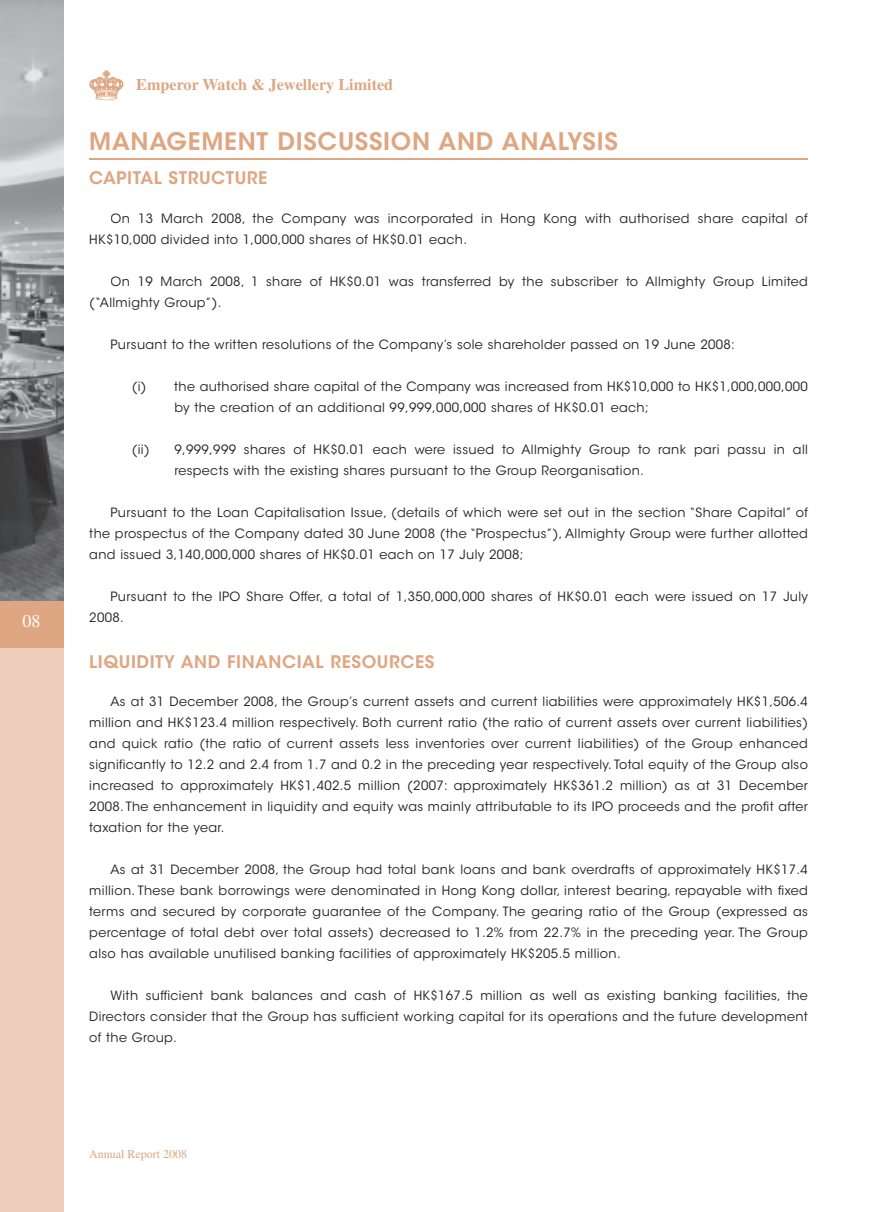
<style>
.page{position:relative;width:893px;height:1212px;background:#fff}
.page>*{position:absolute;margin:0;border:0;box-sizing:border-box;transform-origin:0 0}
.t1{font:600 24px "ITC Avant Garde Std";letter-spacing:.03em;color:#dea681}
.t2{font:18px "Times LT Std";color:#fff}
.t3{font:600 17.25px "ITC Avant Garde Std";letter-spacing:.03em;color:#dea681}
.t4{font:700 16.2px "Times LT Std";color:#dea681}
.t5{font:12.75px/21px "ITC Avant Garde Std";letter-spacing:.03em;color:#231f20}
.t6{font:12px "Times LT Std";color:#dea681}
</style>
<div class="page">
<div style="left:0;top:634px;width:64px;height:578px;background:#ecccbb"></div>
<img style="left:0;top:0;width:64px;height:601px">
<div style="left:0;top:601px;width:64px;height:46px;background:#dea681"></div>
<svg style="left:89px;top:70px;width:35px;height:30px"></svg>
<hr style="left:89px;top:159px;width:719px;height:1px;background:#dea681">
<h2 class="t2" style="left:22px;top:610px;width:19px">08</h2>
<p class="t4" style="left:136px;top:75px;width:259px">Emperor Watch &amp; Jewellery Limited</p>
<h1 class="t1" style="left:89px;top:127px;width:530px">MANAGEMENT DISCUSSION AND ANALYSIS</h1>
<h3 class="t3" style="left:89px;top:168px;width:180px">CAPITAL STRUCTURE</h3>
<p class="t5" style="left:89px;top:208px;width:720px;text-indent:21px">On 13 March 2008, the Company was incorporated in Hong Kong with authorised share capital of<br>HK$10,000 divided into 1,000,000 shares of HK$0.01 each.</p>
<p class="t5" style="left:89px;top:271px;width:720px;text-indent:21px">On 19 March 2008, 1 share of HK$0.01 was transferred by the subscriber to Allmighty Group Limited (“Allmighty Group”).</p>
<p class="t5" style="left:111px;top:334px;width:626px">Pursuant to the written resolutions of the Company’s sole shareholder passed on 19 June 2008:</p>
<p class="t5" style="left:174px;top:376px;width:635px;text-indent:-43px">(i) the authorised share capital of the Company was increased from HK$10,000 to HK$1,000,000,000 by the creation of an additional 99,999,000,000 shares of HK$0.01 each;</p>
<p class="t5" style="left:132px;top:439px;width:19px">(ii)</p>
<p class="t5" style="left:174px;top:439px;width:635px">9,999,999 shares of HK$0.01 each were issued to Allmighty Group to rank pari passu in all respects with the existing shares pursuant to the Group Reorganisation.</p>
<p class="t5" style="left:89px;top:502px;width:720px;text-align:justify;text-indent:21px">Pursuant to the Loan Capitalisation Issue, (details of which were set out in the section “Share Capital” of the prospectus of the Company dated 30 June 2008 (the “Prospectus”), Allmighty Group were further allotted and issued 3,140,000,000 shares of HK$0.01 each on 17 July 2008;</p>
<p class="t5" style="left:89px;top:586px;width:720px;text-indent:21px">Pursuant to the IPO Share Offer, a total of 1,350,000,000 shares of HK$0.01 each were issued on 17 July<br>2008.</p>
<h3 class="t3" style="left:89px;top:651px;width:347px">LIQUIDITY AND FINANCIAL RESOURCES</h3>
<p class="t5" style="left:89px;top:691px;width:720px;text-align:justify;text-indent:21px">As at 31 December 2008, the Group’s current assets and current liabilities were approximately HK$1,506.4 million and HK$123.4 million respectively. Both current ratio (the ratio of current assets over current liabilities) and quick ratio (the ratio of current assets less inventories over current liabilities) of the Group enhanced significantly to 12.2 and 2.4 from 1.7 and 0.2 in the preceding year respectively. Total equity of the Group also increased to approximately HK$1,402.5 million (2007: approximately HK$361.2 million) as at 31 December 2008. The enhancement in liquidity and equity was mainly attributable to its IPO proceeds and the profit after taxation for the year.</p>
<p class="t5" style="left:89px;top:859px;width:720px;text-align:justify;text-indent:21px">As at 31 December 2008, the Group had total bank loans and bank overdrafts of approximately HK$17.4 million. These bank borrowings were denominated in Hong Kong dollar, interest bearing, repayable with fixed terms and secured by corporate guarantee of the Company. The gearing ratio of the Group (expressed as percentage of total debt over total assets) decreased to 1.2% from 22.7% in the preceding year. The Group also has available unutilised banking facilities of approximately HK$205.5 million.</p>
<p class="t5" style="left:89px;top:985px;width:720px;text-align:justify;text-indent:21px">With sufficient bank balances and cash of HK$167.5 million as well as existing banking facilities, the Directors consider that the Group has sufficient working capital for its operations and the future development of the Group.</p>
<p class="t6" style="left:89px;top:1147px;width:99px">Annual Report 2008</p>
</div>
